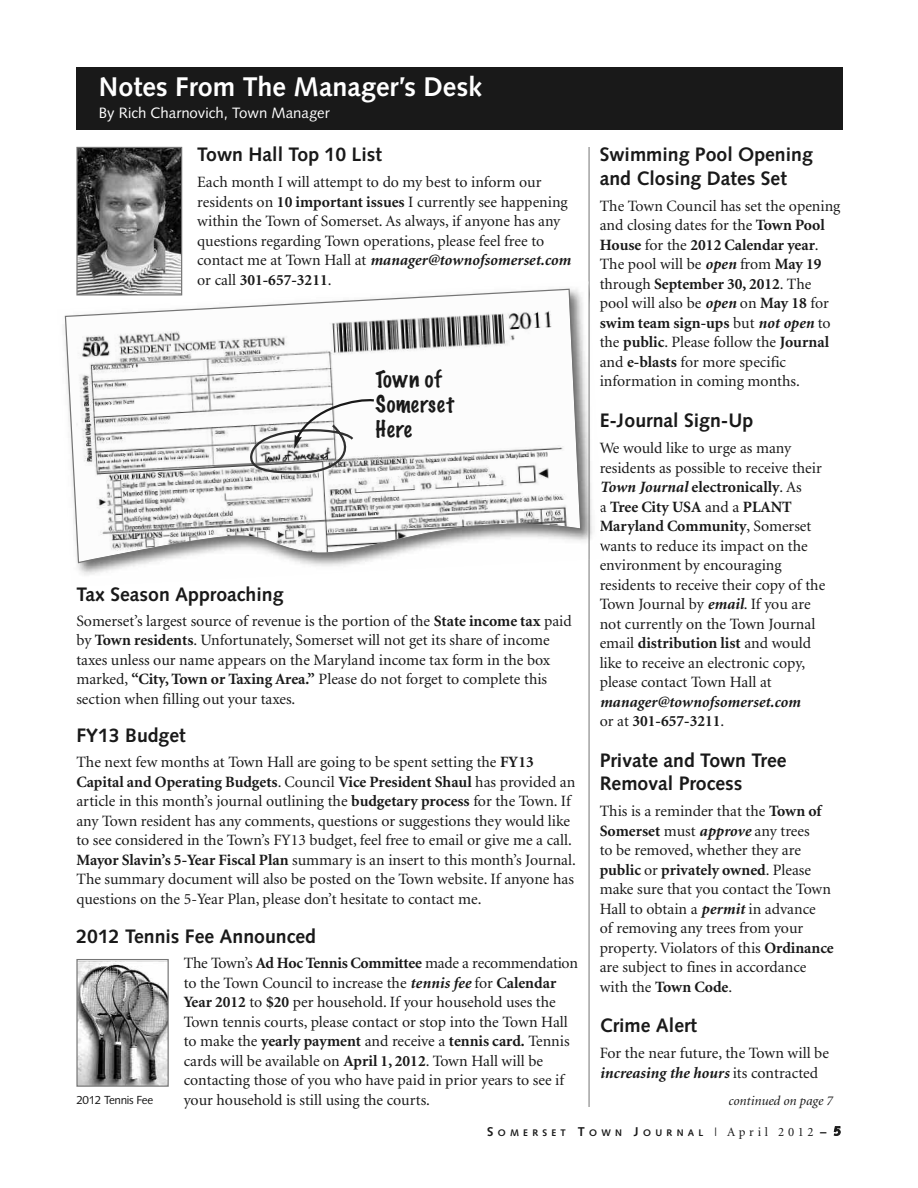
<style>
.page{position:relative;width:918px;height:1188px;background:#fff}
.page>*{position:absolute;margin:0;border:0;box-sizing:border-box;transform-origin:0 0}
.t1{font:700 27px "Syntax";color:#fff}
.t2{font:100 21px/25.2px "Marker Felt";letter-spacing:.04em;color:#191919}
.t3{font:700 19.5px/23.4px "Syntax";color:#191919}
.t4{font:15.75px/19.5px "Minion";color:#191919}
.t5{font:italic 700 15.75px/19.5px "Minion";color:#191919}
.t6{font:15px "Syntax";color:#fff}
.t7{font:italic 13.5px "Minion";color:#191919}
.t8{font:11.7px "Syntax";letter-spacing:-.03em;color:#191919}
.t9{font:700 9.6px "Syntax";letter-spacing:.445em;color:#191919}
.s1{font-weight:700}
.s2{font-weight:700;font-style:italic}
.s3{font-weight:400;font-style:normal}
.s4{font-style:normal}
.s5{font-size:12.75px}
.s6{font-family:"Minion";font-weight:400;font-size:12.75px}
</style>
<div class="page">
<div style="left:76px;top:67px;width:767px;height:62px;background:#191919"></div>
<img style="left:78px;top:149px;width:102px;height:132px">
<div style="left:76px;top:147px;width:106px;height:148px;border:1px solid #757575"></div>
<hr style="left:589px;top:147px;width:1px;height:960px;background:#757575">
<img style="left:590px;top:461px;width:3px;height:78px">
<img style="left:64px;top:281px;width:525px;height:306px">
<img style="left:589px;top:281px;width:1px;height:278px">
<svg style="left:600px;top:520px;width:2px;height:11px"></svg>
<svg style="left:600px;top:543px;width:3px;height:8px"></svg>
<svg style="left:66px;top:290px;width:514px;height:272px"></svg>
<svg style="left:78px;top:520px;width:503px;height:43px"></svg>
<svg style="left:246px;top:398px;width:130px;height:79px"></svg>
<img style="left:78px;top:961px;width:89px;height:124px">
<div style="left:76px;top:959px;width:93px;height:128px;border:1px solid #757575"></div>
<h1 class="t1" style="left:99px;top:72px;width:384px">Notes From The Manager’s Desk</h1>
<p class="t6" style="left:99px;top:104px;width:232px">By Rich Charnovich, Town Manager</p>
<p class="t3" style="left:197px;top:143px;width:186px">Town Hall Top 10 List</p>
<p class="t4" style="left:197px;top:173px;width:375px">Each month I will attempt to do my best to inform our residents on <span class="s1">10 important issues</span> I currently see happening within the Town of Somerset. As always, if anyone has any questions regarding Town operations, please feel free to contact me at Town Hall at <span class="s2">manager@townofsomerset.com </span>or call <span class="s1">301-657-3211</span>.</p>
<h2 class="t2" style="left:376px;top:368px;width:80px">Town of<br>Somerset<br>Here</h2>
<p class="t3" style="left:76px;top:583px;width:209px">Tax Season Approaching</p>
<p class="t4" style="left:76px;top:611px;width:497px">Somerset’s largest source of revenue is the portion of the <span class="s1">State income tax</span> paid by <span class="s1">Town residents</span>. Unfortunately, Somerset will not get its share of income taxes unless our name appears on the Maryland income tax form in the box marked, <span class="s1">“City, Town or Taxing Area.”</span> Please do not forget to complete this section when filling out your taxes.</p>
<p class="t3" style="left:76px;top:724px;width:111px">FY13 Budget</p>
<p class="t4" style="left:76px;top:753px;width:501px">The next few months at Town Hall are going to be spent setting the <span class="s1">FY13<br>Capital and Operating Budgets</span>. Council <span class="s1">Vice President Shaul</span> has provided an article in this month’s journal outlining the <span class="s1">budgetary process</span> for the Town. If any Town resident has any comments, questions or suggestions they would like to see considered in the Town’s FY13 budget, feel free to email or give me a call.<br><span class="s1">Mayor Slavin’s 5-Year Fiscal Plan</span> summary is an insert to this month’s Journal.<br>The summary document will also be posted on the Town website. If anyone has questions on the 5-Year Plan, please don’t hesitate to contact me.</p>
<p class="t3" style="left:76px;top:925px;width:241px">2012 Tennis Fee Announced</p>
<p class="t4" style="left:184px;top:954px;width:396px">The Town’s <span class="s1">Ad Hoc Tennis Committee</span> made a recommendation to the Town Council to increase the <span class="s2">tennis fee</span> for <span class="s1">Calendar Year 2012</span> to <span class="s1">$20</span> per household. If your household uses the Town tennis courts, please contact or stop into the Town Hall to make the <span class="s1">yearly payment</span> and receive a <span class="s1">tennis card.</span> Tennis cards will be available on <span class="s1">April 1, 2012</span>. Town Hall will be contacting those of you who have paid in prior years to see if your household is still using the courts.</p>
<p class="t8" style="left:76px;top:1093px;width:78px">2012 Tennis Fee</p>
<p class="t3" style="left:600px;top:143px;width:215px">Swimming Pool Opening and Closing Dates Set</p>
<p class="t4" style="left:600px;top:197px;width:242px">The Town Council has set the opening and closing dates for the <span class="s1">Town Pool House</span> for the <span class="s1">2012 Calendar year</span>.<br>The pool will be <span class="s2">open</span> from <span class="s1">May 19 </span>through <span class="s1">September 30, 2012</span>. The pool will also be <span class="s2">open</span> on <span class="s1">May 18</span> for <span class="s1">swim team sign-ups</span> but <span class="s2">not open</span> to the <span class="s1">public</span>. Please follow the <span class="s1">Journal </span>and <span class="s1">e-blasts</span> for more specific information in coming months.</p>
<p class="t3" style="left:600px;top:409px;width:155px">E-Journal Sign-Up</p>
<p class="t4" style="left:600px;top:439px;width:227px">We would like to urge as many residents as possible to receive their<br><span class="s2">Town Journal</span> <span class="s1">electronically</span>. As<br>a <span class="s1">Tree City USA</span> and a <span class="s1">PLANT<br>Maryland Community</span>, Somerset wants to reduce its impact on the environment by encouraging residents to receive their copy of the<br>Town Journal by <span class="s2">email</span>. If you are not currently on the Town Journal email <span class="s1">distribution list</span> and would like to receive an electronic copy, please contact Town Hall at</p>
<p class="t5" style="left:600px;top:692px;width:202px">manager@townofsomerset.com <span class="s3">or at</span> <span class="s4">301-657-3211</span><span class="s3">.</span></p>
<p class="t3" style="left:600px;top:748px;width:188px">Private and Town Tree<br>Removal Process</p>
<p class="t4" style="left:600px;top:802px;width:236px">This is a reminder that the <span class="s1">Town of<br>Somerset</span> must <span class="s2">approve</span> any trees<br>to be removed, whether they are <span class="s1">public</span> or <span class="s1">privately owned</span>. Please make sure that you contact the Town<br>Hall to obtain a <span class="s2">permit</span> in advance<br>of removing any trees from your property. Violators of this <span class="s1">Ordinance </span>are subject to fines in accordance with the <span class="s1">Town Code</span>.</p>
<p class="t3" style="left:600px;top:1014px;width:99px">Crime Alert</p>
<p class="t4" style="left:600px;top:1044px;width:231px">For the near future, the Town will be <span class="s2">increasing the hours</span> its contracted</p>
<p class="t7" style="left:728px;top:1094px;width:106px">continued on page 7</p>
<p class="t9" style="left:487px;top:1127px;width:355px"><span class="s5">S</span>OMERSET <span class="s5">T</span>OWN <span class="s5">J</span>OURNAL <span class="s6">| April 2012</span><span class="s5">– 5</span></p>
</div>
